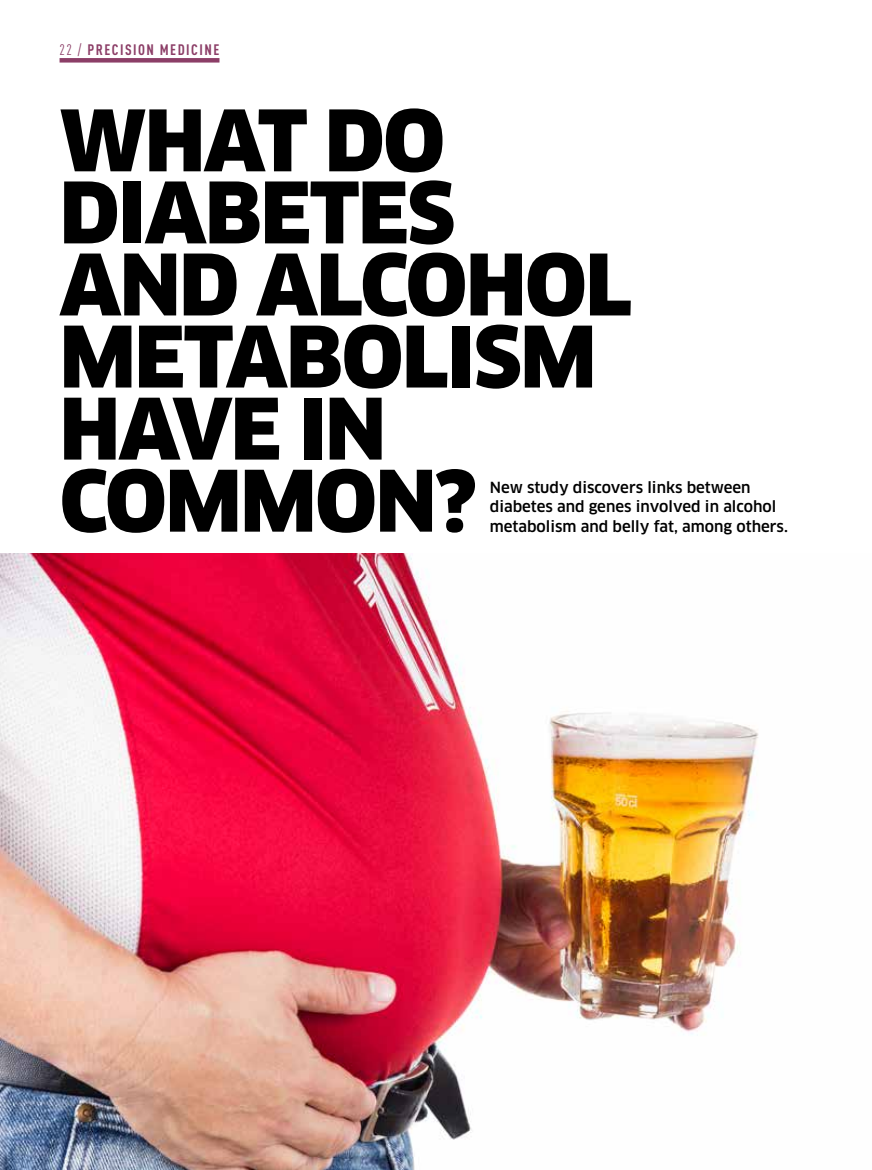
<style>
.page{position:relative;width:872px;height:1170px;background:#fff}
.page>*{position:absolute;margin:0;border:0;box-sizing:border-box;transform-origin:0 0}
.t1{font:900 82.5px/72px "Clan";letter-spacing:-.02em;color:#000}
.t2{font:500 15px/19.5px "Clan";color:#000}
.t3{font:700 condensed 15px "DINOT";letter-spacing:.1em;color:#8c3e67}
.s1{font-weight:400}
</style>
<div class="page">
<img style="left:0;top:553px;width:759px;height:616px">
<div style="left:60px;top:58px;width:159px;height:5px;background:#8c3e67"></div>
<p class="t3" style="left:60px;top:39px;width:161px"><span class="s1">22 /</span> PRECISION MEDICINE</p>
<h1 class="t1" style="left:60px;top:105px;width:574px">WHAT DO<br>DIABETES<br>AND ALCOHOL<br>METABOLISM<br>HAVE IN<br>COMMON?</h1>
<p class="t2" style="left:490px;top:477px;width:300px">New study discovers links between diabetes and genes involved in alcohol metabolism and belly fat, among others.</p>
</div>
